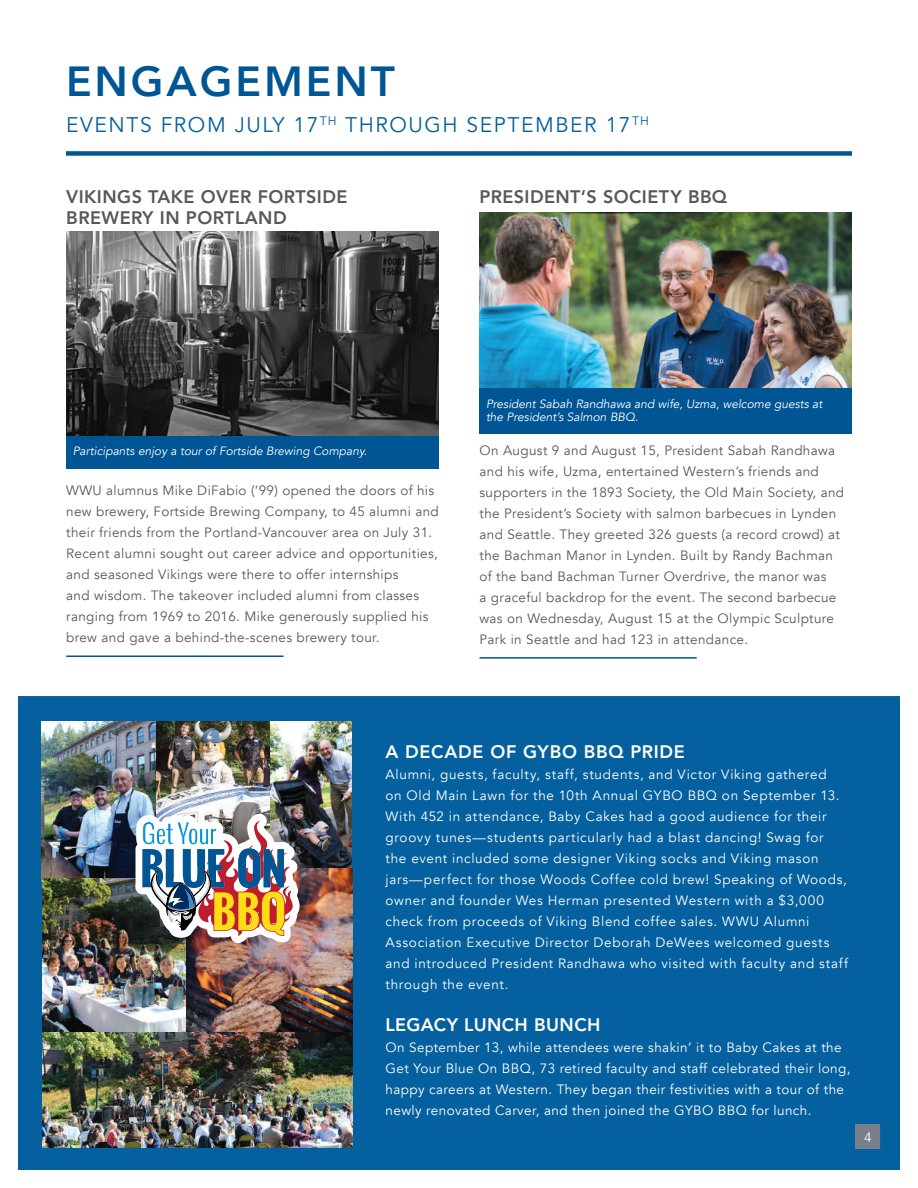
<style>
.page{position:relative;width:918px;height:1188px;background:#fff}
.page>*{position:absolute;margin:0;border:0;box-sizing:border-box;transform-origin:0 0}
.t1{font:800 42px "Avenir";letter-spacing:.07em;color:#005595}
.t2{font:21px "Avenir LT Std";letter-spacing:.075em;color:#055f9d}
.t3{font:800 18px/21px "Avenir LT Std";letter-spacing:.025em;color:#57585a}
.t4{font:800 18px "Avenir LT Std";letter-spacing:.025em;color:#fff}
.t5{font:13.5px/21px "Avenir";letter-spacing:.025em;color:#57585a}
.t6{font:13.5px/21px "Avenir";letter-spacing:.05em;color:#fff}
.t7{font:13.5px/21px "Avenir";letter-spacing:.03em;color:#fff}
.t8{font:italic 12px/13.5px "Avenir";color:#fff}
</style>
<div class="page">
<hr style="left:66px;top:656px;width:218px;height:1px;background:#005595">
<div style="left:66px;top:151px;width:786px;height:5px;background:#005595"></div>
<img style="left:66px;top:232px;width:372px;height:204px">
<hr style="left:480px;top:657px;width:217px;height:2px;background:#005595">
<img style="left:480px;top:213px;width:372px;height:175px">
<div style="left:66px;top:436px;width:373px;height:33px;background:#005595"></div>
<div style="left:479px;top:388px;width:373px;height:45px;background:#005595"></div>
<div style="left:18px;top:696px;width:882px;height:474px;background:#04609e"></div>
<img style="left:42px;top:722px;width:115px;height:156px">
<img style="left:269px;top:722px;width:82px;height:146px">
<img style="left:42px;top:878px;width:145px;height:154px">
<img style="left:187px;top:868px;width:165px;height:164px">
<img style="left:157px;top:722px;width:112px;height:92px">
<img style="left:136px;top:814px;width:164px;height:129px">
<img style="left:42px;top:1032px;width:311px;height:116px">
<div style="left:856px;top:1124px;width:24px;height:25px;background:#787e8a"></div>
<h1 class="t1" style="left:66px;top:49px;width:330px">ENGAGEMENT</h1>
<h2 class="t2" style="left:66px;top:113px;width:584px">EVENTS FROM JULY 17<sup>TH</sup> THROUGH SEPTEMBER 17<sup>TH</sup></h2>
<h3 class="t3" style="left:66px;top:186px;width:283px">VIKINGS TAKE OVER FORTSIDE<br>BREWERY IN PORTLAND</h3>
<h3 class="t3" style="left:480px;top:186px;width:249px">PRESIDENT’S SOCIETY BBQ</h3>
<p class="t8" style="left:73px;top:444px;width:296px">Participants enjoy a tour of Fortside Brewing Company.</p>
<p class="t5" style="left:66px;top:480px;width:374px">WWU alumnus Mike DiFabio (‘99) opened the doors of his new brewery, Fortside Brewing Company, to 45 alumni and their friends from the Portland-Vancouver area on July 31.<br>Recent alumni sought out career advice and opportunities, and seasoned Vikings were there to offer internships<br>and wisdom. The takeover included alumni from classes ranging from 1969 to 2016. Mike generously supplied his brew and gave a behind-the-scenes brewery tour.</p>
<p class="t8" style="left:486px;top:397px;width:338px">President Sabah Randhawa and wife, Uzma, welcome guests at the President’s Salmon BBQ.</p>
<p class="t5" style="left:480px;top:440px;width:366px">On August 9 and August 15, President Sabah Randhawa and his wife, Uzma, entertained Western’s friends and supporters in the 1893 Society, the Old Main Society, and the President’s Society with salmon barbecues in Lynden and Seattle. They greeted 326 guests (a record crowd) at the Bachman Manor in Lynden. Built by Randy Bachman of the band Bachman Turner Overdrive, the manor was<br>a graceful backdrop for the event. The second barbecue was on Wednesday, August 15 at the Olympic Sculpture Park in Seattle and had 123 in attendance.</p>
<h3 class="t4" style="left:386px;top:741px;width:301px">A DECADE OF GYBO BBQ PRIDE</h3>
<p class="t6" style="left:386px;top:764px;width:464px">Alumni, guests, faculty, staff, students, and Victor Viking gathered<br>on Old Main Lawn for the 10th Annual GYBO BBQ on September 13.<br>With 452 in attendance, Baby Cakes had a good audience for their groovy tunes—students particularly had a blast dancing! Swag for<br>the event included some designer Viking socks and Viking mason jars—perfect for those Woods Coffee cold brew! Speaking of Woods, owner and founder Wes Herman presented Western with a $3,000 check from proceeds of Viking Blend coffee sales. WWU Alumni Association Executive Director Deborah DeWees welcomed guests and introduced President Randhawa who visited with faculty and staff through the event.</p>
<h3 class="t4" style="left:386px;top:1014px;width:216px">LEGACY LUNCH BUNCH</h3>
<p class="t7" style="left:386px;top:1037px;width:466px">On September 13, while attendees were shakin’ it to Baby Cakes at the Get Your Blue On BBQ, 73 retired faculty and staff celebrated their long, happy careers at Western. They began their festivities with a tour of the newly renovated Carver, and then joined the GYBO BBQ for lunch.</p>
<p class="t6" style="left:864px;top:1127px;width:9px">4</p>
</div>
